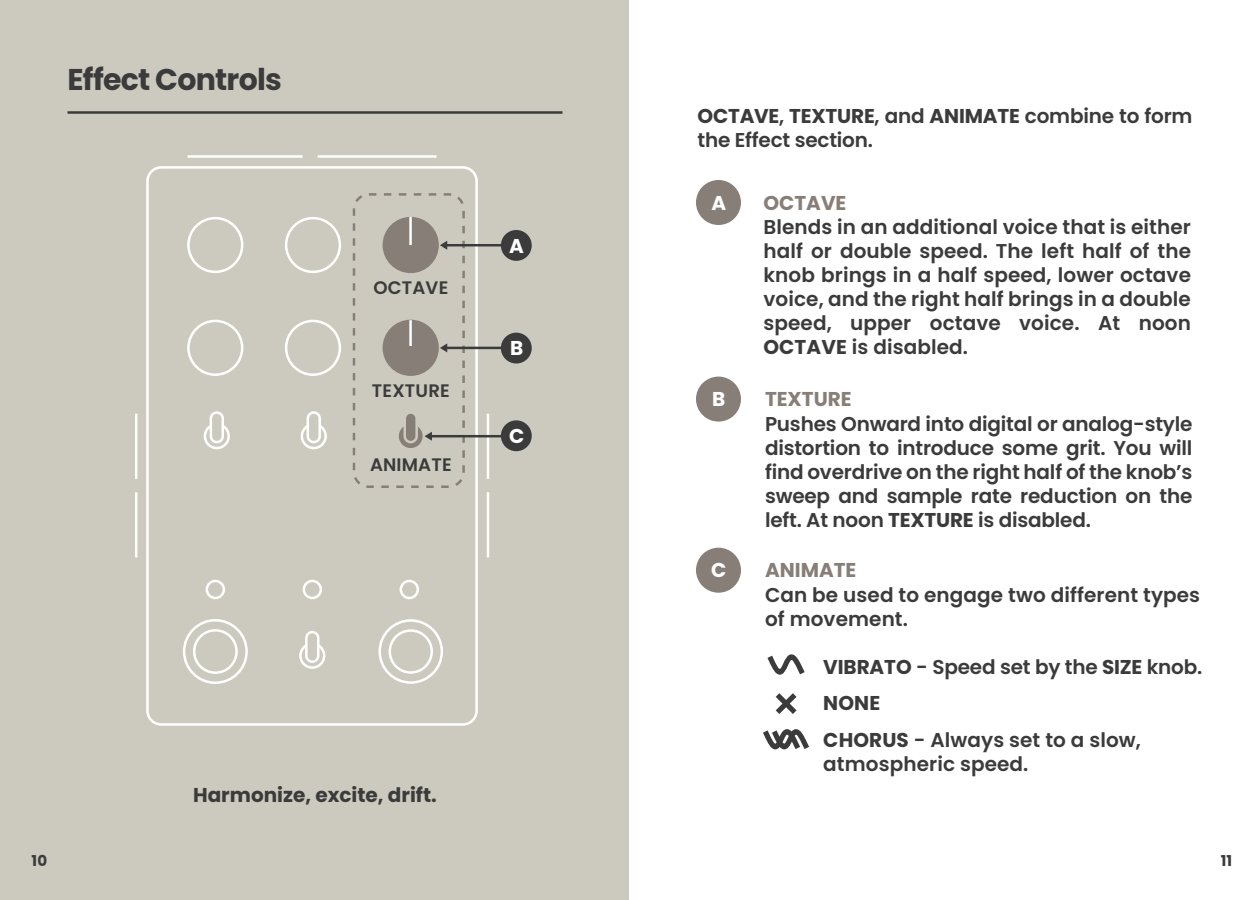
<style>
.page{position:relative;width:1260px;height:900px;background:#fff}
.page>*{position:absolute;margin:0;border:0;box-sizing:border-box;transform-origin:0 0}
.t1{font:700 30px "Poppins";letter-spacing:-.025em;color:#3a3b3a}
.t2{font:600 20px/24px "Poppins";letter-spacing:.005em;color:#3a3b3a}
.t3{font:700 20px "Poppins";color:#3a3b3a}
.t4{font:700 20px "Poppins";color:#877f77}
.t5{font:700 20px "Poppins";color:#fff}
.t6{font:600 18px "Poppins";letter-spacing:.01em;color:#3a3b3a}
.t7{font:700 15px "Poppins";color:#3a3b3a}
.s1{font-weight:700}
</style>
<div class="page">
<div style="left:0;top:0;width:629px;height:900px;background:#cccabe"></div>
<svg style="left:300px;top:644px;width:24px;height:24px"></svg>
<div style="left:299px;top:643px;width:26px;height:26px;border:2px solid #fff;border-radius:50%"></div>
<div style="left:306px;top:632px;width:12px;height:30px;background:#cccabe;border-radius:6px"></div>
<div style="left:305px;top:631px;width:15px;height:32px;border:2px solid #fff;border-radius:6px"></div>
<div style="left:146px;top:166px;width:332px;height:560px;border:2px solid #fff;border-radius:14px"></div>
<hr style="left:135px;top:492px;width:2px;height:66px;background:#fff">
<hr style="left:135px;top:414px;width:2px;height:65px;background:#fff">
<hr style="left:487px;top:492px;width:2px;height:66px;background:#fff">
<hr style="left:487px;top:414px;width:2px;height:65px;background:#fff">
<hr style="left:188px;top:155px;width:115px;height:3px;background:#fff">
<hr style="left:318px;top:155px;width:118px;height:3px;background:#fff">
<svg style="left:378px;top:619px;width:65px;height:65px"></svg>
<svg style="left:183px;top:619px;width:65px;height:65px"></svg>
<div style="left:206px;top:580px;width:19px;height:19px;border:2px solid #fff;border-radius:50%"></div>
<div style="left:400px;top:580px;width:19px;height:19px;border:2px solid #fff;border-radius:50%"></div>
<div style="left:303px;top:580px;width:19px;height:19px;border:2px solid #fff;border-radius:50%"></div>
<svg style="left:205px;top:424px;width:24px;height:24px"></svg>
<div style="left:204px;top:423px;width:26px;height:26px;border:2px solid #fff;border-radius:50%"></div>
<div style="left:211px;top:413px;width:12px;height:29px;background:#cccabe;border-radius:6px"></div>
<div style="left:210px;top:411px;width:14px;height:32px;border:2px solid #fff;border-radius:6px"></div>
<div style="left:405px;top:413px;width:12px;height:29px;background:#877f77;border-radius:6px"></div>
<div style="left:404px;top:411px;width:14px;height:32px;border:2px solid #cccabe;border-radius:6px"></div>
<svg style="left:302px;top:424px;width:24px;height:24px"></svg>
<div style="left:301px;top:423px;width:26px;height:26px;border:2px solid #fff;border-radius:50%"></div>
<div style="left:308px;top:413px;width:12px;height:29px;background:#cccabe;border-radius:6px"></div>
<div style="left:307px;top:411px;width:14px;height:32px;border:2px solid #fff;border-radius:6px"></div>
<svg style="left:285px;top:217px;width:56px;height:56px"></svg>
<svg style="left:187px;top:217px;width:56px;height:56px"></svg>
<div style="left:383px;top:217px;width:56px;height:56px;background:#877f77;border-radius:50%"></div>
<svg style="left:285px;top:320px;width:56px;height:56px"></svg>
<svg style="left:187px;top:320px;width:56px;height:56px"></svg>
<div style="left:383px;top:320px;width:56px;height:56px;background:#877f77;border-radius:50%"></div>
<hr style="left:409px;top:320px;width:3px;height:26px;background:#fff">
<hr style="left:409px;top:217px;width:3px;height:28px;background:#fff">
<hr style="left:68px;top:111px;width:495px;height:3px;background:#3a3b3a">
<div style="left:696px;top:180px;width:45px;height:45px;background:#877f77;border-radius:50%"></div>
<div style="left:696px;top:377px;width:45px;height:45px;background:#877f77;border-radius:50%"></div>
<div style="left:696px;top:548px;width:45px;height:45px;background:#877f77;border-radius:50%"></div>
<svg style="left:763px;top:729px;width:46px;height:20px"></svg>
<svg style="left:776px;top:693px;width:21px;height:21px"></svg>
<svg style="left:767px;top:654px;width:38px;height:21px"></svg>
<div style="left:353px;top:193px;width:112px;height:295px;border:2px dashed #877f77;border-radius:15px"></div>
<div style="left:501px;top:230px;width:31px;height:31px;background:#3a3b3a;border-radius:50%"></div>
<div style="left:501px;top:333px;width:31px;height:31px;background:#3a3b3a;border-radius:50%"></div>
<div style="left:501px;top:420px;width:31px;height:31px;background:#3a3b3a;border-radius:50%"></div>
<svg style="left:440px;top:241px;width:7px;height:9px"></svg>
<hr style="left:445px;top:244px;width:56px;height:2px;background:#3a3b3a">
<svg style="left:440px;top:343px;width:7px;height:9px"></svg>
<hr style="left:445px;top:347px;width:56px;height:2px;background:#3a3b3a">
<svg style="left:398px;top:422px;width:34px;height:26px"></svg>
<hr style="left:430px;top:435px;width:74px;height:2px;background:#3a3b3a">
<h1 class="t1" style="left:68px;top:62px;width:216px">Effect Controls</h1>
<p class="t6" style="left:373px;top:277px;width:76px">OCTAVE</p>
<p class="t6" style="left:372px;top:380px;width:79px">TEXTURE</p>
<p class="t6" style="left:370px;top:454px;width:83px">ANIMATE</p>
<p class="t5" style="left:509px;top:234px;width:16px">A</p>
<p class="t5" style="left:510px;top:337px;width:15px">B</p>
<p class="t5" style="left:509px;top:424px;width:17px">C</p>
<p class="t3" style="left:193px;top:784px;width:245px">Harmonize, excite, drift.</p>
<p class="t2" style="left:698px;top:104px;width:497px"><span class="s1">OCTAVE</span>, <span class="s1">TEXTURE</span>, and <span class="s1">ANIMATE</span> combine to form the Effect section.</p>
<p class="t5" style="left:711px;top:191px;width:16px">A</p>
<p class="t4" style="left:763px;top:191px;width:84px">OCTAVE</p>
<p class="t2" style="left:763px;top:216px;width:429px;text-align:justify">Blends in an additional voice that is either half or double speed. The left half of the knob brings in a half speed, lower octave voice, and the right half brings in a double speed, upper octave voice. At noon <span class="s1">OCTAVE</span> is disabled.</p>
<p class="t5" style="left:712px;top:388px;width:15px">B</p>
<p class="t4" style="left:765px;top:388px;width:88px">TEXTURE</p>
<p class="t2" style="left:765px;top:412px;width:429px;text-align:justify">Pushes Onward into digital or analog-style distortion to introduce some grit. You will find overdrive on the right half of the knob’s sweep and sample rate reduction on the left. At noon <span class="s1">TEXTURE</span> is disabled.</p>
<p class="t5" style="left:711px;top:559px;width:17px">C</p>
<p class="t4" style="left:765px;top:559px;width:93px">ANIMATE</p>
<p class="t2" style="left:765px;top:583px;width:437px">Can be used to engage two different types of movement.</p>
<p class="t2" style="left:823px;top:648px;width:381px;line-height:36.5px"><span class="s1">VIBRATO</span> - Speed set by the <span class="s1">SIZE</span> knob.<br><span class="s1">NONE<br>CHORUS</span> - Always set to a slow,</p>
<p class="t2" style="left:823px;top:752px;width:207px">atmospheric speed.</p>
<p class="t7" style="left:32px;top:852px;width:17px">10</p>
<p class="t7" style="left:1221px;top:852px;width:13px">11</p>
</div>
